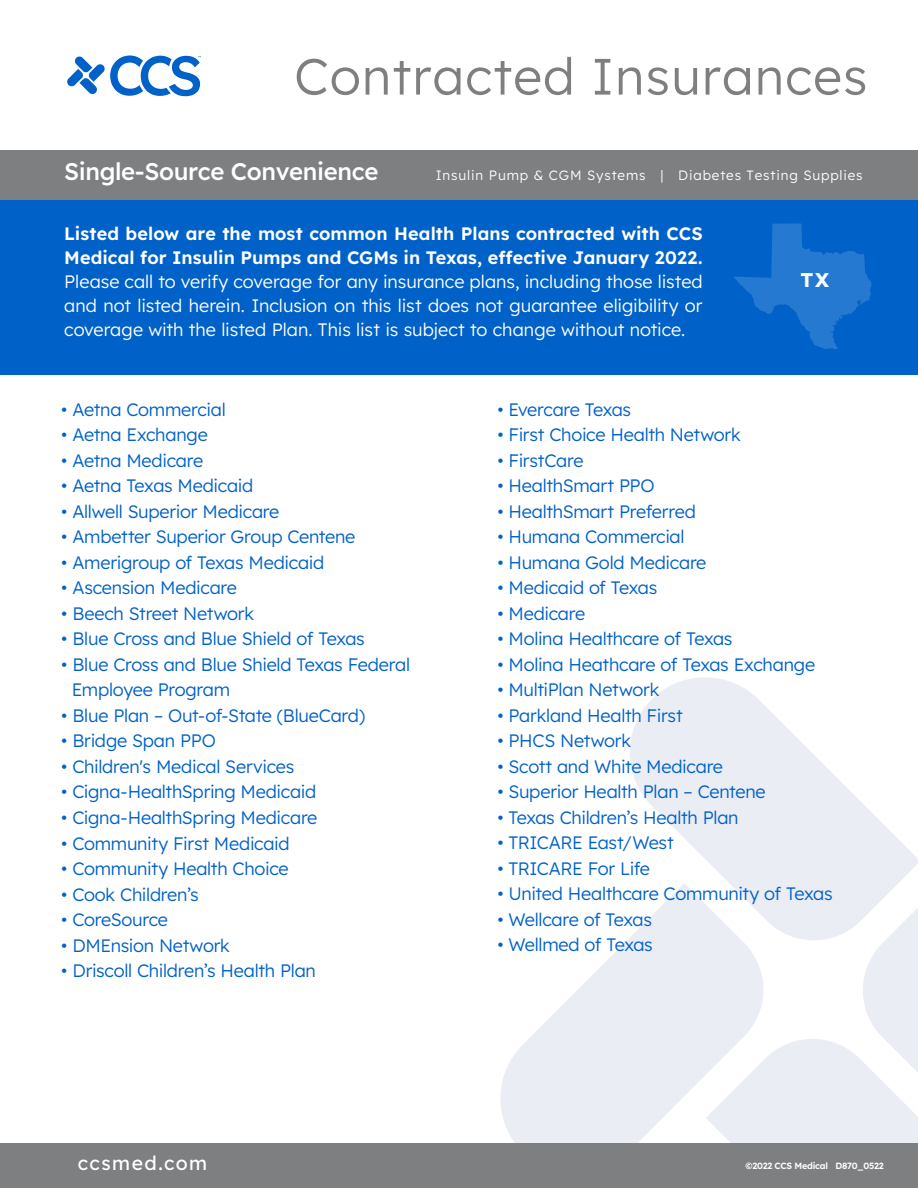
<style>
.page{position:relative;width:918px;height:1188px;background:#fff}
.page>*{position:absolute;margin:0;border:0;box-sizing:border-box;transform-origin:0 0}
.t1{font:300 51px "Lexend";letter-spacing:.02em;color:#7d7f80}
.t2{font:500 24px "Lexend";letter-spacing:-.015em;color:#fff}
.t3{font:700 19.8px "Lexend";color:#fff}
.t4{font:19.5px "Lexend";letter-spacing:.07em;color:#fff}
.t5{font:300 18px/25.5px "Lexend";letter-spacing:-.015em;color:#0061c8}
.t6{font:300 18px/24px "Lexend";color:#fff;text-align:justify}
.t7{font:600 18px/24px "Lexend";letter-spacing:.005em;color:#fff}
.t8{font:300 13.5px "Lexend";letter-spacing:.065em;color:#fff}
.t9{font:600 9px "Lexend";letter-spacing:-.025em;color:#fff}
</style>
<div class="page">
<svg style="left:630px;top:677px;width:235px;height:183px;fill:#ebedf5"></svg>
<svg style="left:500px;top:883px;width:206px;height:260px;fill:#ebedf5"></svg>
<svg style="left:706px;top:806px;width:212px;height:337px"></svg>
<div style="left:0;top:1143px;width:918px;height:45px;background:#7d7f80"></div>
<div style="left:0;top:157px;width:918px;height:218px;background:#0061c8"></div>
<div style="left:0;top:150px;width:918px;height:50px;background:#7d7f80"></div>
<svg style="left:67px;top:55px;width:134px;height:41px"></svg>
<svg style="left:734px;top:224px;width:137px;height:125px"></svg>
<h1 class="t1" style="left:294px;top:40px;width:575px">Contracted Insurances</h1>
<h2 class="t2" style="left:64px;top:154px;width:316px">Single-Source Convenience</h2>
<p class="t8" style="left:436px;top:166px;width:428px">Insulin Pump &amp; CGM Systems | Diabetes Testing Supplies</p>
<p class="t7" style="left:64px;top:221px;width:640px">Listed below are the most common Health Plans contracted with CCS<br>Medical for Insulin Pumps and CGMs in Texas, effective January 2022.</p>
<p class="t6" style="left:64px;top:269px;width:640px">Please call to verify coverage for any insurance plans, including those listed and not listed herein. Inclusion on this list does not guarantee eligibility or coverage with the listed Plan. This list is subject to change without notice.</p>
<p class="t3" style="left:801px;top:266px;width:30px">TX</p>
<p class="t5" style="left:61px;top:396px;width:166px">• Aetna Commercial</p>
<p class="t5" style="left:61px;top:421px;width:148px">• Aetna Exchange</p>
<p class="t5" style="left:61px;top:447px;width:143px">• Aetna Medicare</p>
<p class="t5" style="left:61px;top:472px;width:194px">• Aetna Texas Medicaid</p>
<p class="t5" style="left:61px;top:498px;width:220px">• Allwell Superior Medicare</p>
<p class="t5" style="left:61px;top:523px;width:296px">• Ambetter Superior Group Centene</p>
<p class="t5" style="left:61px;top:549px;width:264px">• Amerigroup of Texas Medicaid</p>
<p class="t5" style="left:61px;top:574px;width:177px">• Ascension Medicare</p>
<p class="t5" style="left:61px;top:600px;width:194px">• Beech Street Network</p>
<p class="t5" style="left:61px;top:625px;width:305px">• Blue Cross and Blue Shield of Texas</p>
<p class="t5" style="left:72px;top:651px;width:340px;text-indent:-10px">• Blue Cross and Blue Shield Texas Federal<br>Employee Program</p>
<p class="t5" style="left:61px;top:702px;width:305px">• Blue Plan – Out-of-State (BlueCard)</p>
<p class="t5" style="left:61px;top:727px;width:156px">• Bridge Span PPO</p>
<p class="t5" style="left:61px;top:753px;width:235px">• Children's Medical Services</p>
<p class="t5" style="left:61px;top:778px;width:257px">• Cigna-HealthSpring Medicaid</p>
<p class="t5" style="left:61px;top:804px;width:258px">• Cigna-HealthSpring Medicare</p>
<p class="t5" style="left:61px;top:829px;width:230px">• Community First Medicaid</p>
<p class="t5" style="left:61px;top:855px;width:229px">• Community Health Choice</p>
<p class="t5" style="left:61px;top:880px;width:139px">• Cook Children’s</p>
<p class="t5" style="left:61px;top:906px;width:108px">• CoreSource</p>
<p class="t5" style="left:61px;top:931px;width:170px">• DMEnsion Network</p>
<p class="t5" style="left:61px;top:957px;width:256px">• Driscoll Children’s Health Plan</p>
<p class="t5" style="left:497px;top:396px;width:135px">• Evercare Texas</p>
<p class="t5" style="left:497px;top:421px;width:245px">• First Choice Health Network</p>
<p class="t5" style="left:497px;top:447px;width:88px">• FirstCare</p>
<p class="t5" style="left:497px;top:472px;width:159px">• HealthSmart PPO</p>
<p class="t5" style="left:497px;top:498px;width:200px">• HealthSmart Preferred</p>
<p class="t5" style="left:497px;top:523px;width:189px">• Humana Commercial</p>
<p class="t5" style="left:497px;top:549px;width:210px">• Humana Gold Medicare</p>
<p class="t5" style="left:497px;top:574px;width:161px">• Medicaid of Texas</p>
<p class="t5" style="left:497px;top:600px;width:89px">• Medicare</p>
<p class="t5" style="left:497px;top:625px;width:237px">• Molina Healthcare of Texas</p>
<p class="t5" style="left:497px;top:651px;width:319px">• Molina Heathcare of Texas Exchange</p>
<p class="t5" style="left:497px;top:676px;width:164px">• MultiPlan Network</p>
<p class="t5" style="left:497px;top:702px;width:187px">• Parkland Health First</p>
<p class="t5" style="left:497px;top:727px;width:135px">• PHCS Network</p>
<p class="t5" style="left:497px;top:753px;width:227px">• Scott and White Medicare</p>
<p class="t5" style="left:497px;top:778px;width:270px">• Superior Health Plan – Centene</p>
<p class="t5" style="left:497px;top:804px;width:243px">• Texas Children’s Health Plan</p>
<p class="t5" style="left:497px;top:829px;width:178px">• TRICARE East/West</p>
<p class="t5" style="left:497px;top:855px;width:154px">• TRICARE For Life</p>
<p class="t5" style="left:497px;top:880px;width:337px">• United Healthcare Community of Texas</p>
<p class="t5" style="left:497px;top:906px;width:156px">• Wellcare of Texas</p>
<p class="t5" style="left:497px;top:931px;width:157px">• Wellmed of Texas</p>
<p class="t4" style="left:78px;top:1149px;width:131px">ccsmed.com</p>
<p class="t9" style="left:745px;top:1159px;width:140px">©2022 CCS Medical D870_0522</p>
</div>
